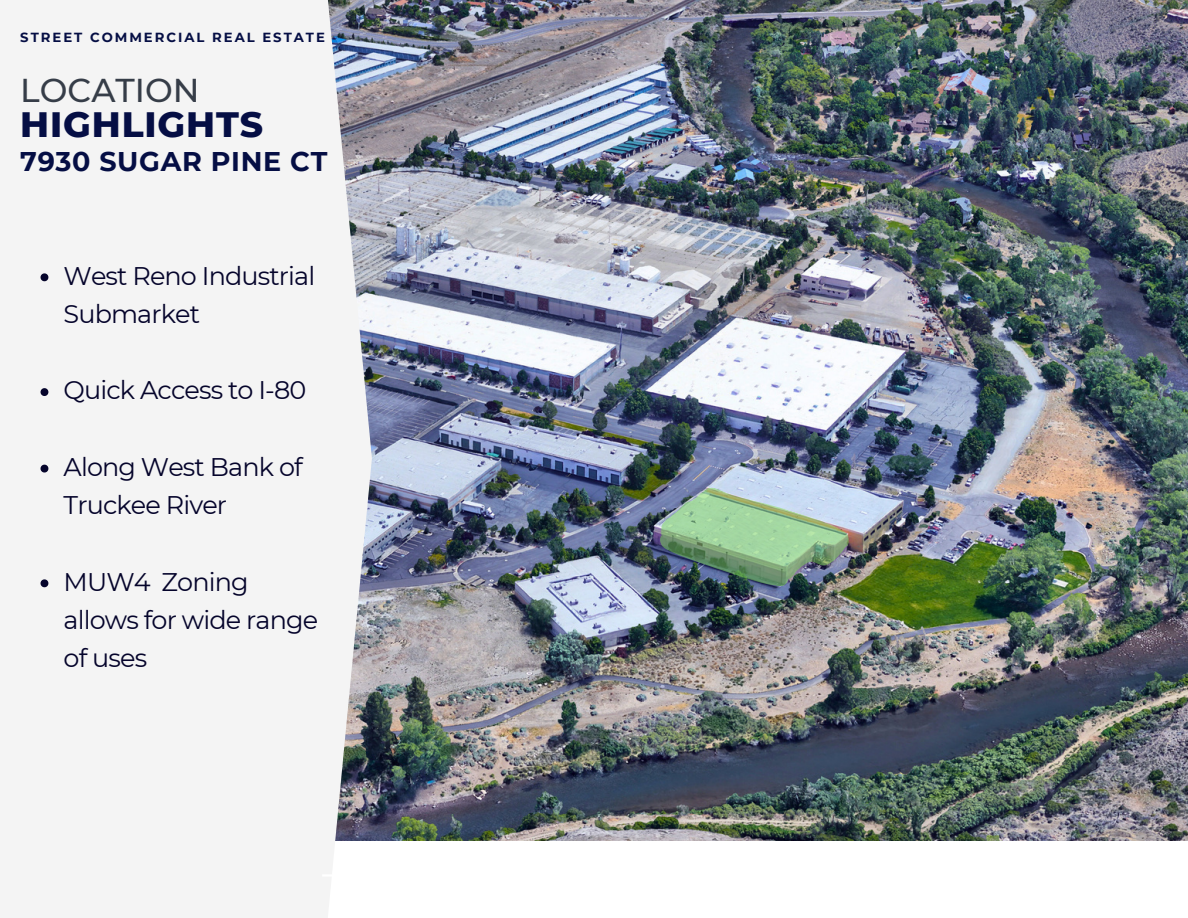
<style>
.page{position:relative;width:1188px;height:918px;background:#fff}
.page>*{position:absolute;margin:0;border:0;box-sizing:border-box;transform-origin:0 0}
.t1{font:800 36px "Montserrat";letter-spacing:.025em;color:#050e44}
.t2{font:500 33px "Montserrat";color:#363d48}
.t3{font:700 27px "Montserrat";letter-spacing:.025em;color:#050e44}
.t4{font:25.5px/38.2px "Montserrat";letter-spacing:-.035em;color:#05042b}
.t5{font:700 13.2px "Montserrat";letter-spacing:.15em;color:#050e44}
</style>
<div class="page">
<img style="left:372px;top:0;width:816px;height:840px">
<div style="left:0;top:0;width:372px;height:918px;background:#f4f4f4"></div>
<hr style="left:322px;top:874px;width:816px;height:3px;background:#fff">
<svg style="left:41px;top:273px;width:7px;height:8px"></svg>
<svg style="left:41px;top:388px;width:7px;height:8px"></svg>
<svg style="left:41px;top:465px;width:7px;height:8px"></svg>
<svg style="left:41px;top:579px;width:7px;height:8px"></svg>
<img style="left:662px;top:488px;width:174px;height:98px">
<p class="t5" style="left:20px;top:29px;width:306px">STREET COMMERCIAL REAL ESTATE</p>
<h2 class="t2" style="left:20px;top:70px;width:181px">LOCATION</h2>
<p class="t1" style="left:20px;top:102px;width:244px">HIGHLIGHTS</p>
<h1 class="t3" style="left:20px;top:145px;width:309px">7930 SUGAR PINE CT</h1>
<p class="t4" style="left:64px;top:256px;width:253px">West Reno Industrial<br>Submarket</p>
<h4 class="t4" style="left:64px;top:371px;width:244px">Quick Access to I-80</h4>
<p class="t4" style="left:64px;top:448px;width:241px">Along West Bank of<br>Truckee River</p>
<p class="t4" style="left:64px;top:562px;width:256px">MUW4 Zoning allows for wide range of uses</p>
</div>
